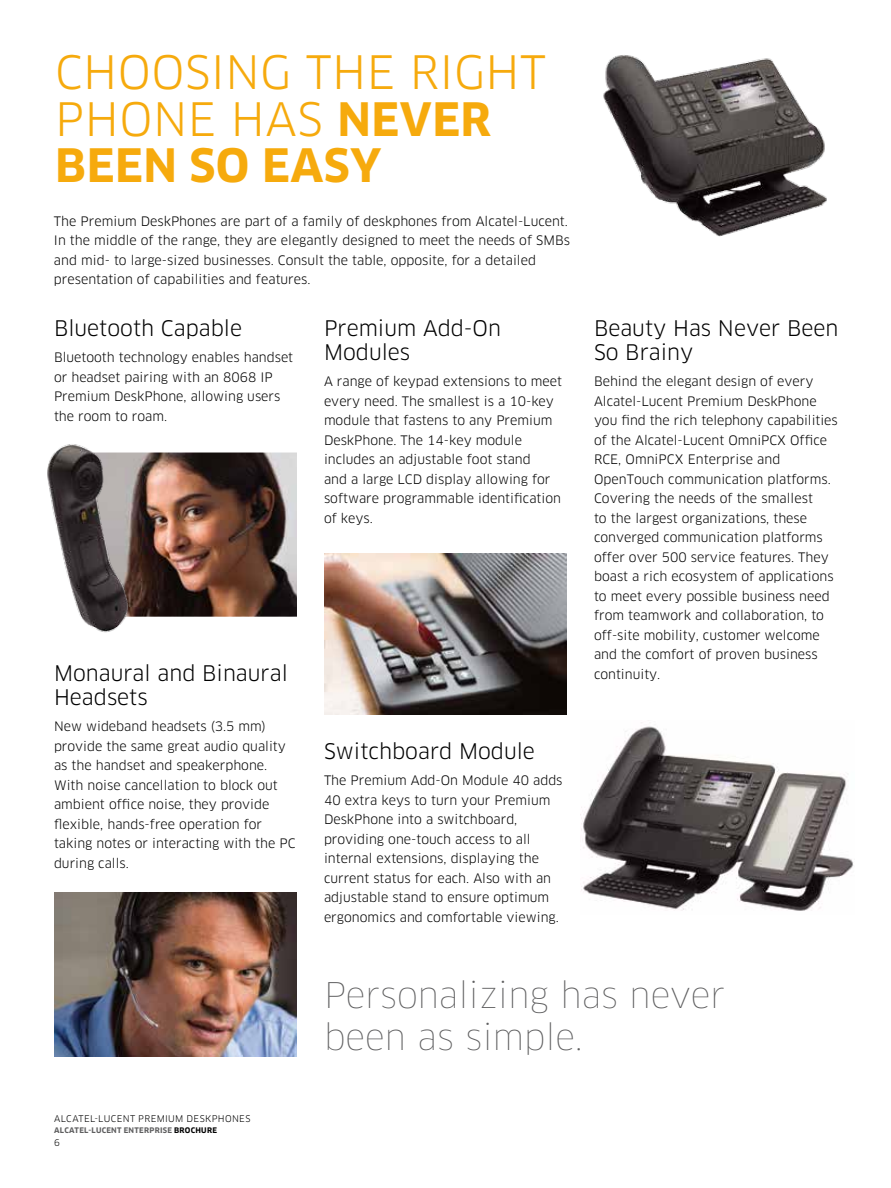
<style>
.page{position:relative;width:891px;height:1188px;background:#fff}
.page>*{position:absolute;margin:0;border:0;box-sizing:border-box;transform-origin:0 0}
.t1{font:45px/46.5px "Clan OT";letter-spacing:.01em;color:#f6aa0d}
.t2{font:100 34.5px/42px "Clan OT";color:#5e5e5f}
.t3{font:21px/24px "Clan OT";color:#000}
.t4{font:12.75px/19.5px "Clan OT";color:#000}
.t5{font:9px "Clan OT";letter-spacing:.04em;color:#000}
.t6{font:700 7.5px "Clan OT";letter-spacing:.035em;color:#5e5e5f}
.s1{font-weight:700}
.s2{color:#000}
</style>
<div class="page">
<img style="left:580px;top:722px;width:274px;height:189px">
<img style="left:54px;top:892px;width:243px;height:164px">
<img style="left:130px;top:453px;width:167px;height:164px">
<img style="left:47px;top:444px;width:83px;height:189px">
<img style="left:324px;top:554px;width:243px;height:161px">
<img style="left:603px;top:55px;width:224px;height:182px">
<h1 class="t1" style="left:55px;top:50px;width:492px">Choosing the Right<br>Phone Has <span class="s1">NEVER<br>BEEN SO EASY</span></h1>
<p class="t4" style="left:54px;top:212px;width:518px">The Premium DeskPhones are part of a family of deskphones from Alcatel-Lucent.<br>I n the middle of the range, they are elegantly designed to meet the needs of SM Bs and mid- to large-sized businesses. Consult the table, opposite, for a detailed presentation of capabilities and features.</p>
<h3 class="t3" style="left:54px;top:316px;width:190px">Bluetooth Capable</h3>
<p class="t4" style="left:54px;top:348px;width:241px">Bluetooth technology enables handset or headset pairing with an 8068 I P<br>Premium DeskPhone, allowing users the room to roam.</p>
<h3 class="t3" style="left:324px;top:316px;width:179px">Premium Add-On<br>Modules</h3>
<p class="t4" style="left:324px;top:372px;width:240px">A range of keypad extensions to meet every need. The smallest is a 10-key module that fastens to any Premium<br>DeskPhone. The 14-key module includes an adjustable foot stand<br>and a large LCD display allowing for software programmable identification of keys.</p>
<h3 class="t3" style="left:54px;top:661px;width:235px">Monaural and Binaural<br>H eadsets</h3>
<p class="t4" style="left:54px;top:717px;width:243px">New wideband headsets (3.5 mm) provide the same great audio quality as the handset and speakerphone.<br>With noise cancellation to block out ambient office noise, they provide flexible, hands-free operation for taking notes or interacting with the PC during calls.</p>
<h3 class="t3" style="left:324px;top:739px;width:212px">Switchboard Module</h3>
<p class="t4" style="left:324px;top:771px;width:240px">The Premium Add-On Module 40 adds 40 extra keys to turn your Premium DeskPhone into a switchboard, providing one-touch access to all internal extensions, displaying the current status for each. Also with an adjustable stand to ensure optimum ergonomics and comfortable viewing.</p>
<h3 class="t3" style="left:594px;top:316px;width:246px">Beauty H as N ever Been<br>So Brainy</h3>
<p class="t4" style="left:594px;top:372px;width:245px">Behind the elegant design of every Alcatel-Lucent Premium DeskPhone you find the rich telephony capabilities of the Alcatel-Lucent OmniPCX Office RCE, OmniPCX Enterprise and OpenTouch communication platforms.<br>Covering the needs of the smallest<br>to the largest organizations, these converged communication platforms offer over 500 service features. They boast a rich ecosystem of applications to meet every possible business need from teamwork and collaboration, to off-site mobility, customer welcome and the comfort of proven business continuity.</p>
<p class="t5" style="left:54px;top:1113px;width:198px">Alcatel-Lucent Premium DeskPhones</p>
<p class="t6" style="left:54px;top:1126px;width:165px">ALCATEL-LUCENT ENTERPRISE <span class="s2">BROCHURE</span></p>
<p class="t5" style="left:54px;top:1138px;width:7px">6</p>
<h2 class="t2" style="left:324px;top:974px;width:403px">Personalizing has never been as simple.</h2>
</div>
